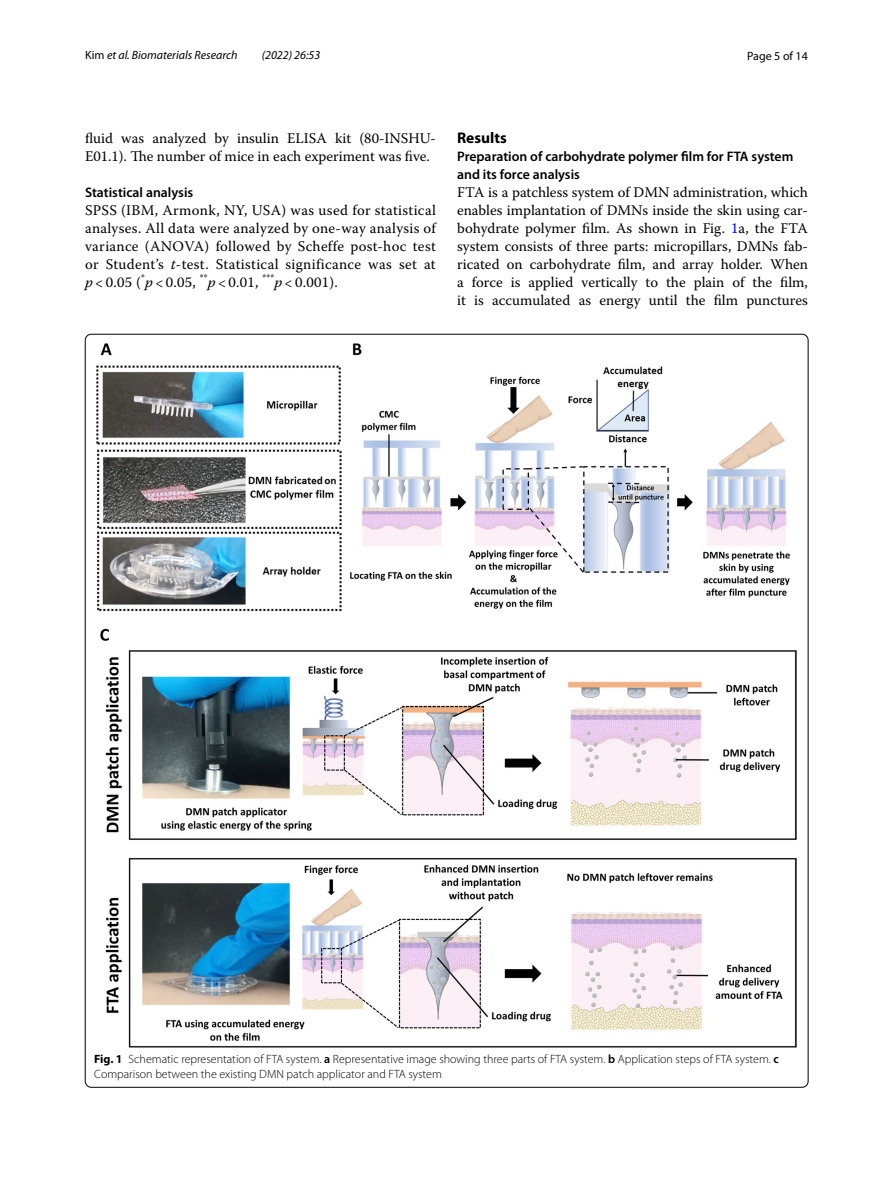
<style>
.page{position:relative;width:893px;height:1187px;background:#fff}
.page>*{position:absolute;margin:0;border:0;box-sizing:border-box;transform-origin:0 0}
.t1{font:700 15.45px "Myriad Pro";color:#000}
.t2{font:14.7px/18px "Warnock Pro";color:#000;text-align:justify}
.t3{font:600 13.8px/18px "Myriad Pro";color:#000}
.t4{font:300 12px/15px "Myriad Pro";color:#000}
.t5{font:italic 12px "Myriad Pro";color:#000}
.t6{font:12px "Myriad Pro";color:#000}
.s1{font-style:normal}
.s2{font-style:italic}
.s3{color:#00f}
.s4{font-weight:700}
.s5{font-weight:600}
</style>
<div class="page">
<img style="left:96px;top:343px;width:701px;height:704px">
<p class="t5" style="left:85px;top:48px;width:154px"><span class="s1">Kim</span> et al. Biomaterials Research</p>
<p class="t5" style="left:262px;top:48px;width:60px">(2022) 26:53</p>
<p class="t6" style="left:747px;top:48px;width:62px">Page 5 of 14</p>
<p class="t2" style="left:85px;top:128px;width:352px">fluid was analyzed by insulin ELISA kit (80-INSHU-<br>E01.1). The number of mice in each experiment was five.</p>
<p class="t3" style="left:85px;top:183px;width:110px">Statistical analysis</p>
<p class="t2" style="left:85px;top:200px;width:352px">SPSS (IBM, Armonk, NY, USA) was used for statistical analyses. All data were analyzed by one-way analysis of variance (ANOVA) followed by Scheffe post-hoc test or Student’s <span class="s2">t</span>-test. Statistical significance was set at <span class="s2">p</span> &lt; 0.05 (<sup>*</sup><span class="s2">p</span> &lt; 0.05, <sup>**</sup><span class="s2">p</span> &lt; 0.01, <sup>***</sup><span class="s2">p</span> &lt; 0.001).</p>
<p class="t1" style="left:457px;top:128px;width:51px">Results</p>
<p class="t3" style="left:457px;top:147px;width:338px">Preparation of carbohydrate polymer film for FTA system and its force analysis</p>
<p class="t2" style="left:457px;top:183px;width:352px">FTA is a patchless system of DMN administration, which enables implantation of DMNs inside the skin using car&shy;bohydrate polymer film. As shown in Fig. <span class="s3">1</span>a, the FTA system consists of three parts: micropillars, DMNs fab&shy;ricated on carbohydrate film, and array holder. When a force is applied vertically to the plain of the film, it is accumulated as energy until the film punctures</p>
<p class="t4" style="left:94px;top:1051px;width:686px"><span class="s4">Fig. 1</span> Schematic representation of FTA system. <span class="s5">a</span> Representative image showing three parts of FTA system. <span class="s5">b</span> Application steps of FTA system. <span class="s5">c<br></span>Comparison between the existing DMN patch applicator and FTA system</p>
</div>
